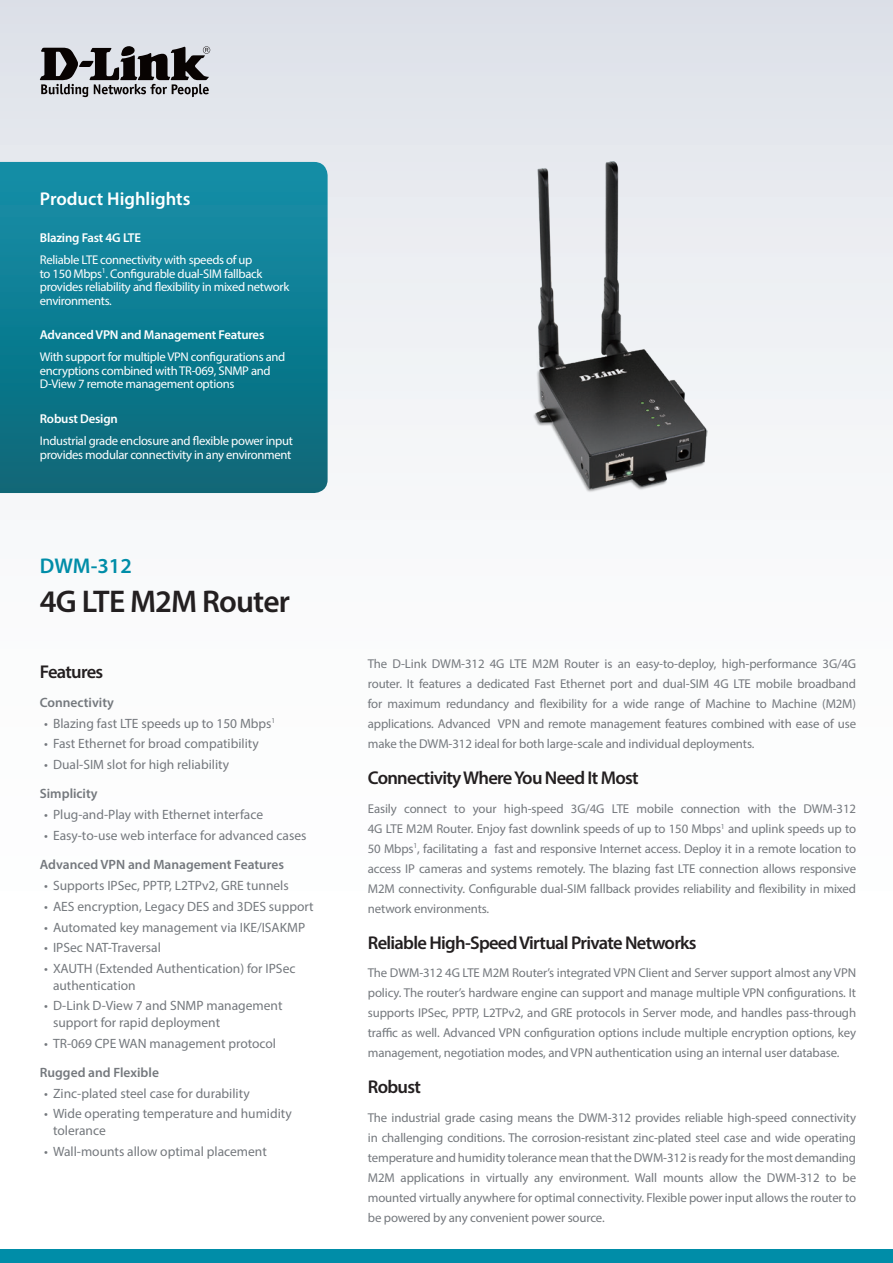
<style>
.page{position:relative;width:893px;height:1263px;background:#fff}
.page>*{position:absolute;margin:0;border:0;box-sizing:border-box;transform-origin:0 0}
.t1{font:600 31.5px "Myriad Pro";letter-spacing:-.025em;color:#231f20}
.t2{font:600 21.3px "Myriad Pro";color:#008da8}
.Description_Topic{font:600 18.6px "Myriad Pro";letter-spacing:-.04em;color:#231f20}
.Highlights_Title{font:600 18.6px "Myriad Pro";color:#fff}
.Features_Title{font:600 18.6px "Myriad Pro";letter-spacing:-.04em;color:#231f20}
.t3{font:13.5px/16.5px "Myriad Pro";color:#74787d}
.Features_Category{font:600 13.5px "Myriad Pro";color:#74787d}
.Description_Text{font:12.9px/20px "Myriad Pro";letter-spacing:-.01em;color:#74787d;text-align:justify}
.Highlights_Category{font:600 12.9px "Myriad Pro";letter-spacing:-.015em;color:#fff}
.Highlights_Text{font:12.6px/13.5px "Myriad Pro";letter-spacing:-.025em;color:#fff}
</style>
<div class="page">
<div style="left:0;top:0;width:893px;height:1084px;background:linear-gradient(to bottom,#e3e6ec,#fff)"></div>
<div style="left:0;top:1249px;width:893px;height:14px;background:#008da8"></div>
<svg style="left:0;top:162px;width:328px;height:331px;background:#0f7c90"></svg>
<svg style="left:40px;top:46px;width:170px;height:51px;background:#807f83"></svg>
<img style="left:532px;top:162px;width:176px;height:331px">
<p class="Highlights_Title" style="left:40px;top:187px;width:152px">Product Highlights</p>
<p class="Highlights_Category" style="left:40px;top:229px;width:103px">Blazing Fast 4G LTE</p>
<p class="Highlights_Text" style="left:40px;top:253px;width:251px">Reliable LTE connectivity with speeds of up<br>to 150 Mbps<sup>1</sup>. Configurable dual-SIM fallback provides reliability and flexibility in mixed network environments.</p>
<p class="Highlights_Category" style="left:40px;top:326px;width:226px">Advanced VPN and Management Features</p>
<p class="Highlights_Text" style="left:40px;top:350px;width:247px">With support for multiple VPN configurations and encryptions combined with TR-069, SNMP and<br>D-View 7 remote management options</p>
<p class="Highlights_Category" style="left:40px;top:410px;width:79px">Robust Design</p>
<p class="Highlights_Text" style="left:40px;top:434px;width:254px">Industrial grade enclosure and flexible power input provides modular connectivity in any environment</p>
<h2 class="t2" style="left:40px;top:552px;width:93px">DWM-312</h2>
<h1 class="t1" style="left:40px;top:582px;width:252px">4G LTE M2M Router</h1>
<p class="Features_Title" style="left:40px;top:660px;width:65px">Features</p>
<p class="Features_Category" style="left:40px;top:694px;width:76px">Connectivity</p>
<p class="t3" style="left:44px;top:715px;width:233px">• Blazing fast LTE speeds up to 150 Mbps<sup>1</sup></p>
<p class="t3" style="left:44px;top:735px;width:216px">• Fast Ethernet for broad compatibility</p>
<p class="t3" style="left:44px;top:756px;width:187px">• Dual-SIM slot for high reliability</p>
<p class="Features_Category" style="left:40px;top:785px;width:59px">Simplicity</p>
<p class="t3" style="left:44px;top:806px;width:221px">• Plug-and-Play with Ethernet interface</p>
<p class="t3" style="left:44px;top:827px;width:264px">• Easy-to-use web interface for advanced cases</p>
<p class="Features_Category" style="left:40px;top:856px;width:246px">Advanced VPN and Management Features</p>
<p class="t3" style="left:44px;top:877px;width:246px">• Supports IPSec, PPTP, L2TPv2, GRE tunnels</p>
<p class="t3" style="left:44px;top:898px;width:271px">• AES encryption, Legacy DES and 3DES support</p>
<p class="t3" style="left:44px;top:918px;width:263px">• Automated key management via IKE/ISAKMP</p>
<p class="t3" style="left:44px;top:939px;width:118px">• IPSec NAT-Traversal</p>
<p class="t3" style="left:53px;top:960px;width:244px;text-indent:-9px">• XAUTH (Extended Authentication) for IPSec authentication</p>
<p class="t3" style="left:53px;top:997px;width:231px;text-indent:-9px">• D-Link D-View 7 and SNMP management support for rapid deployment</p>
<p class="t3" style="left:44px;top:1034px;width:233px">• TR-069 CPE WAN management protocol</p>
<p class="Features_Category" style="left:40px;top:1064px;width:121px">Rugged and Flexible</p>
<p class="t3" style="left:44px;top:1084px;width:207px">• Zinc-plated steel case for durability</p>
<p class="t3" style="left:53px;top:1105px;width:240px;text-indent:-9px">• Wide operating temperature and humidity tolerance</p>
<p class="t3" style="left:44px;top:1142px;width:224px">• Wall-mounts allow optimal placement</p>
<p class="Description_Text" style="left:368px;top:654px;width:490px">The D-Link DWM-312 4G LTE M2M Router is an easy-to-deploy, high-performance 3G/4G router. It features a dedicated Fast Ethernet port and dual-SIM 4G LTE mobile broadband for maximum redundancy and flexibility for a wide range of Machine to Machine (M2M) applications. Advanced VPN and remote management features combined with ease of use make the DWM-312 ideal for both large-scale and individual deployments.</p>
<p class="Description_Topic" style="left:368px;top:766px;width:272px">Connectivity Where You Need It Most</p>
<p class="Description_Text" style="left:368px;top:798px;width:490px">Easily connect to your high-speed 3G/4G LTE mobile connection with the DWM-312<br>4G LTE M2M Router. Enjoy fast downlink speeds of up to 150 Mbps<sup>1</sup> and uplink speeds up to 50 Mbps<sup>1</sup>, facilitating a fast and responsive Internet access. Deploy it in a remote location to access IP cameras and systems remotely. The blazing fast LTE connection allows responsive M2M connectivity. Configurable dual-SIM fallback provides reliability and flexibility in mixed network environments.</p>
<p class="Description_Topic" style="left:368px;top:930px;width:330px">Reliable High-Speed Virtual Private Networks</p>
<p class="Description_Text" style="left:368px;top:963px;width:490px">The DWM-312 4G LTE M2M Router’s integrated VPN Client and Server support almost any VPN policy. The router’s hardware engine can support and manage multiple VPN configurations. It supports IPSec, PPTP, L2TPv2, and GRE protocols in Server mode, and handles pass-through traffic as well. Advanced VPN configuration options include multiple encryption options, key management, negotiation modes, and VPN authentication using an internal user database.</p>
<p class="Description_Topic" style="left:368px;top:1075px;width:55px">Robust</p>
<p class="Description_Text" style="left:368px;top:1108px;width:490px">The industrial grade casing means the DWM-312 provides reliable high-speed connectivity in challenging conditions. The corrosion-resistant zinc-plated steel case and wide operating temperature and humidity tolerance mean that the DWM-312 is ready for the most demanding M2M applications in virtually any environment. Wall mounts allow the DWM-312 to be mounted virtually anywhere for optimal connectivity. Flexible power input allows the router to be powered by any convenient power source.</p>
</div>
